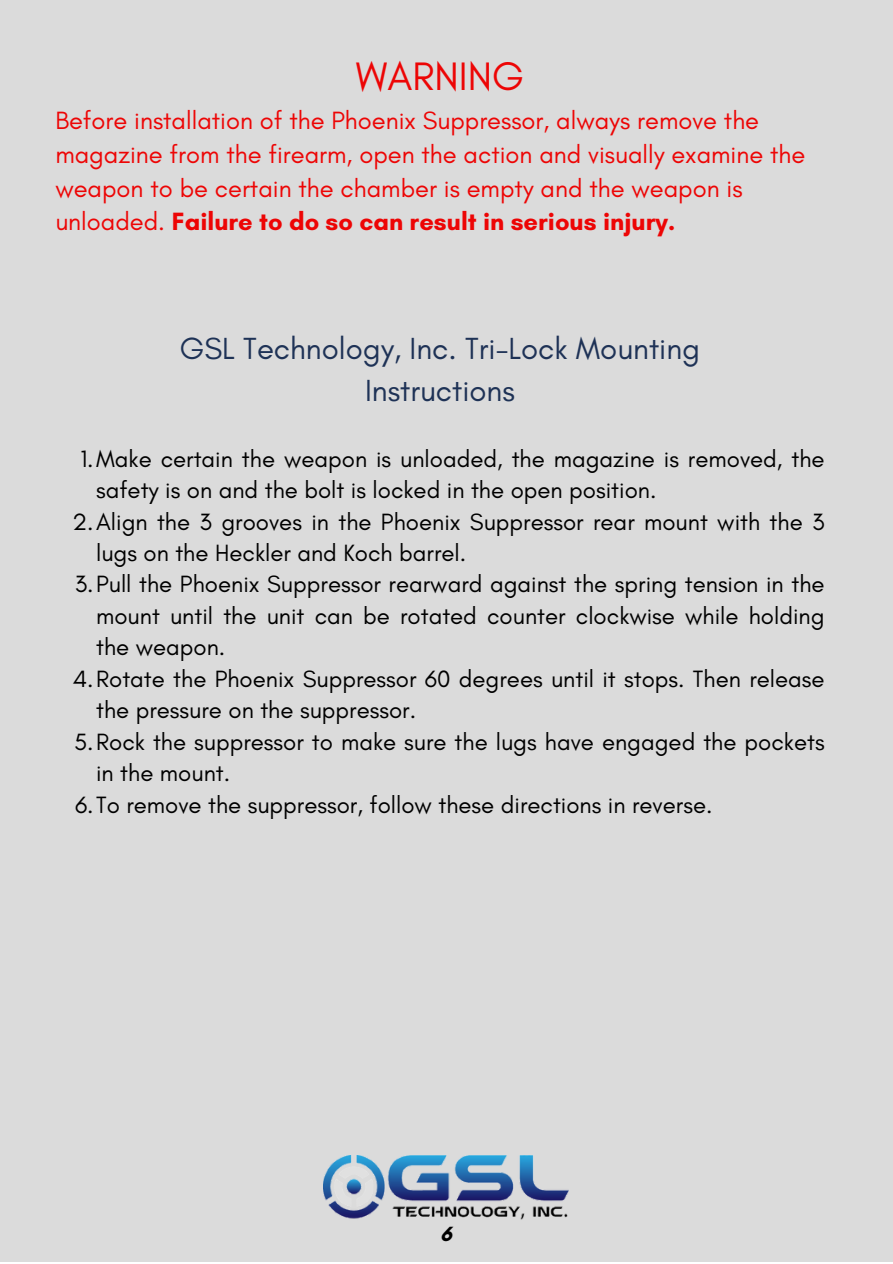
<style>
.page{position:relative;width:893px;height:1264px;background:#fff}
.page>*{position:absolute;margin:0;border:0;box-sizing:border-box;transform-origin:0 0}
.t1{font:40.5px "Glacial Indifference";color:#ed0505}
.t2{font:31.05px/42.8px "Glacial Indifference";color:#1e3256;text-align:center}
.t3{font:25.5px/33.8px "Glacial Indifference";color:#ed0505}
.t4{font:24px/31.5px "Glacial Indifference";color:#000}
.t5{font:700 21px "Glacial Indifference";color:#000}
.s1{font-weight:700}
</style>
<div class="page">
<div style="left:0;top:0;width:892px;height:1261px;background:#dbdbdb"></div>
<img style="left:323px;top:1155px;width:245px;height:65px">
<p class="t1" style="left:356px;top:51px;width:170px">WARNING</p>
<p class="t3" style="left:55px;top:103px;width:751px">Before installation of the Phoenix Suppressor, always remove the magazine from the firearm, open the action and visually examine the weapon to be certain the chamber is empty and the weapon is unloaded. <span class="s1">Failure to do so can result in serious injury.</span></p>
<p class="t2" style="left:180px;top:326px;width:522px">GSL Technology, Inc. Tri-Lock Mounting<br>Instructions</p>
<p class="t4" style="left:96px;top:442px;width:730px;text-indent:-16px">1.Make certain the weapon is unloaded, the magazine is removed, the safety is on and the bolt is locked in the open position.</p>
<p class="t4" style="left:96px;top:505px;width:730px;text-indent:-24px">2.Align the 3 grooves in the Phoenix Suppressor rear mount with the 3 lugs on the Heckler and Koch barrel.</p>
<p class="t4" style="left:96px;top:568px;width:730px;text-align:justify;text-indent:-21px">3.Pull the Phoenix Suppressor rearward against the spring tension in the mount until the unit can be rotated counter clockwise while holding the weapon.</p>
<p class="t4" style="left:96px;top:662px;width:730px;text-indent:-23px">4.Rotate the Phoenix Suppressor 60 degrees until it stops. Then release the pressure on the suppressor.</p>
<p class="t4" style="left:96px;top:725px;width:730px;text-indent:-22px">5.Rock the suppressor to make sure the lugs have engaged the pockets in the mount.</p>
<p class="t4" style="left:75px;top:788px;width:639px">6.To remove the suppressor, follow these directions in reverse.</p>
<p class="t5" style="left:440px;top:1220px;width:13px">6</p>
</div>
